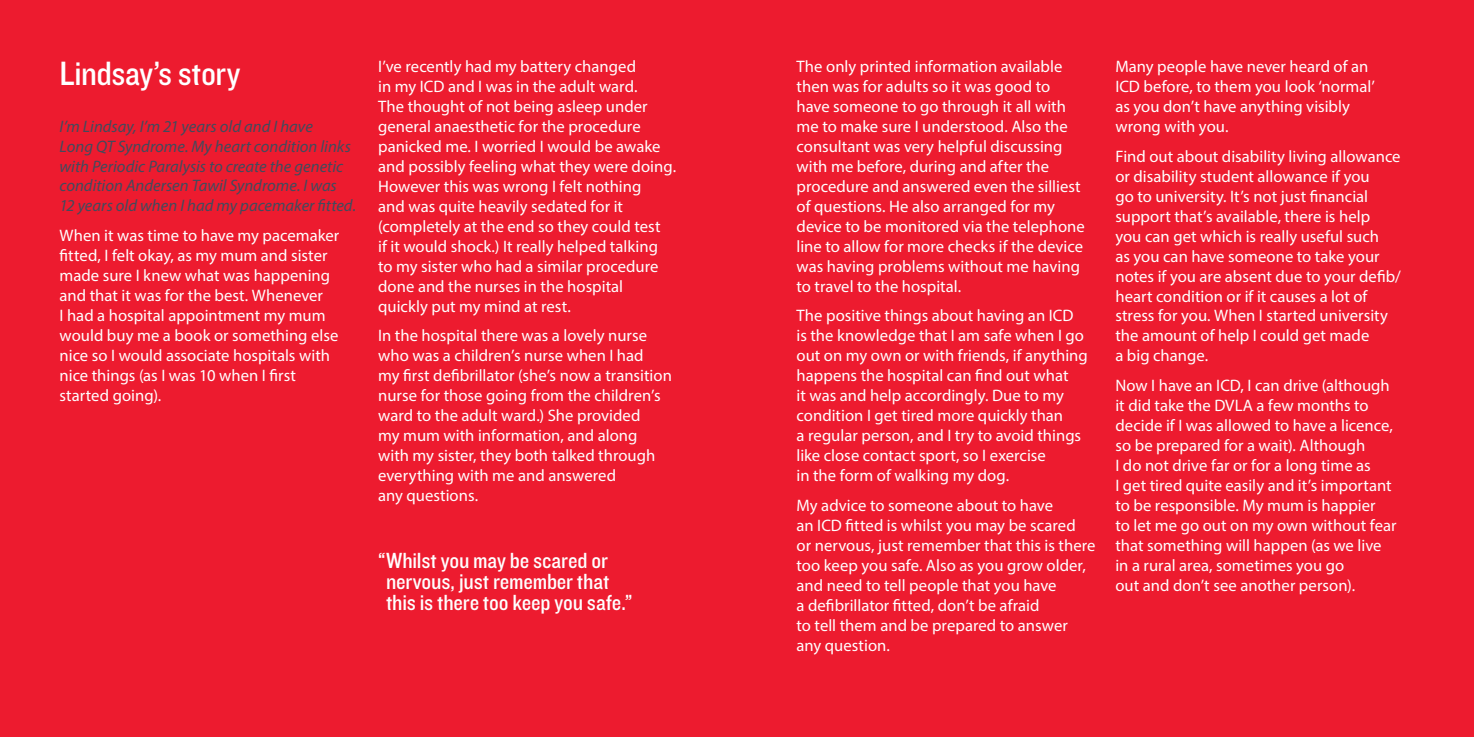
<style>
.page{position:relative;width:1474px;height:737px;background:#fff}
.page>*{position:absolute;margin:0;border:0;box-sizing:border-box;transform-origin:0 0}
.t1{font:35px "Knockout HTF30 Junior Welterwt";letter-spacing:-.015em;color:#fff}
.t2{font:22.75px/21px "Knockout HTF30 Junior Welterwt";letter-spacing:-.01em;color:#fff}
.t3{font:16.62px/19.9px "Myriad Pro";color:#fff}
.t4{font:italic 16.62px/19.9px "Myriad Pro";color:#414b5c}
</style>
<div class="page">
<div style="left:0;top:0;width:1473px;height:737px;background:#ed1b2f"></div>
<h1 class="t1" style="left:60px;top:55px;width:182px">Lindsay’s story</h1>
<p class="t4" style="left:60px;top:116px;width:298px">I’m Lindsay, I’m 21 years old and I have<br>Long QT Syndrome. My heart condition links with Periodic Paralysis to create the genetic condition Andersen Tawil Syndrome. I was<br>12 years old when I had my pacemaker fitted.</p>
<p class="t3" style="left:60px;top:225px;width:281px">When it was time to have my pacemaker fitted, I felt okay, as my mum and sister made sure I knew what was happening and that it was for the best. Whenever<br>I had a hospital appointment my mum would buy me a book or something else nice so I would associate hospitals with nice things (as I was 10 when I first started going).</p>
<p class="t3" style="left:378px;top:56px;width:299px">I’ve recently had my battery changed<br>in my ICD and I was in the adult ward.<br>The thought of not being asleep under general anaesthetic for the procedure panicked me. I worried I would be awake and possibly feeling what they were doing.<br>However this was wrong I felt nothing<br>and was quite heavily sedated for it (completely at the end so they could test<br>if it would shock.) It really helped talking to my sister who had a similar procedure done and the nurses in the hospital quickly put my mind at rest.</p>
<p class="t3" style="left:378px;top:325px;width:295px">In the hospital there was a lovely nurse who was a children’s nurse when I had<br>my first defibrillator (she’s now a transition nurse for those going from the children’s ward to the adult ward.) She provided<br>my mum with information, and along with my sister, they both talked through everything with me and answered<br>any questions.</p>
<h2 class="t2" style="left:386px;top:551px;width:248px;text-indent:-8px">“Whilst you may be scared or nervous, just remember that this is there too keep you safe.”</h2>
<p class="t3" style="left:796px;top:56px;width:290px">The only printed information available then was for adults so it was good to have someone to go through it all with me to make sure I understood. Also the consultant was very helpful discussing with me before, during and after the procedure and answered even the silliest of questions. He also arranged for my device to be monitored via the telephone line to allow for more checks if the device was having problems without me having to travel to the hospital.</p>
<p class="t3" style="left:796px;top:306px;width:293px">The positive things about having an ICD is the knowledge that I am safe when I go out on my own or with friends, if anything happens the hospital can find out what<br>it was and help accordingly. Due to my condition I get tired more quickly than<br>a regular person, and I try to avoid things like close contact sport, so I exercise<br>in the form of walking my dog.</p>
<p class="t3" style="left:796px;top:495px;width:300px">My advice to someone about to have<br>an ICD fitted is whilst you may be scared<br>or nervous, just remember that this is there too keep you safe. Also as you grow older, and need to tell people that you have<br>a defibrillator fitted, don’t be afraid<br>to tell them and be prepared to answer any question.</p>
<p class="t3" style="left:1115px;top:56px;width:261px">Many people have never heard of an<br>ICD before, to them you look ‘normal’ as you don’t have anything visibly wrong with you.</p>
<p class="t3" style="left:1115px;top:146px;width:287px">Find out about disability living allowance or disability student allowance if you<br>go to university. It’s not just financial support that’s available, there is help<br>you can get which is really useful such<br>as you can have someone to take your notes if you are absent due to your defib/ heart condition or if it causes a lot of stress for you. When I started university the amount of help I could get made<br>a big change.</p>
<p class="t3" style="left:1115px;top:375px;width:282px">Now I have an ICD, I can drive (although it did take the DVLA a few months to decide if I was allowed to have a licence, so be prepared for a wait). Although<br>I do not drive far or for a long time as<br>I get tired quite easily and it’s important to be responsible. My mum is happier<br>to let me go out on my own without fear that something will happen (as we live in a rural area, sometimes you go<br>out and don’t see another person).</p>
</div>
